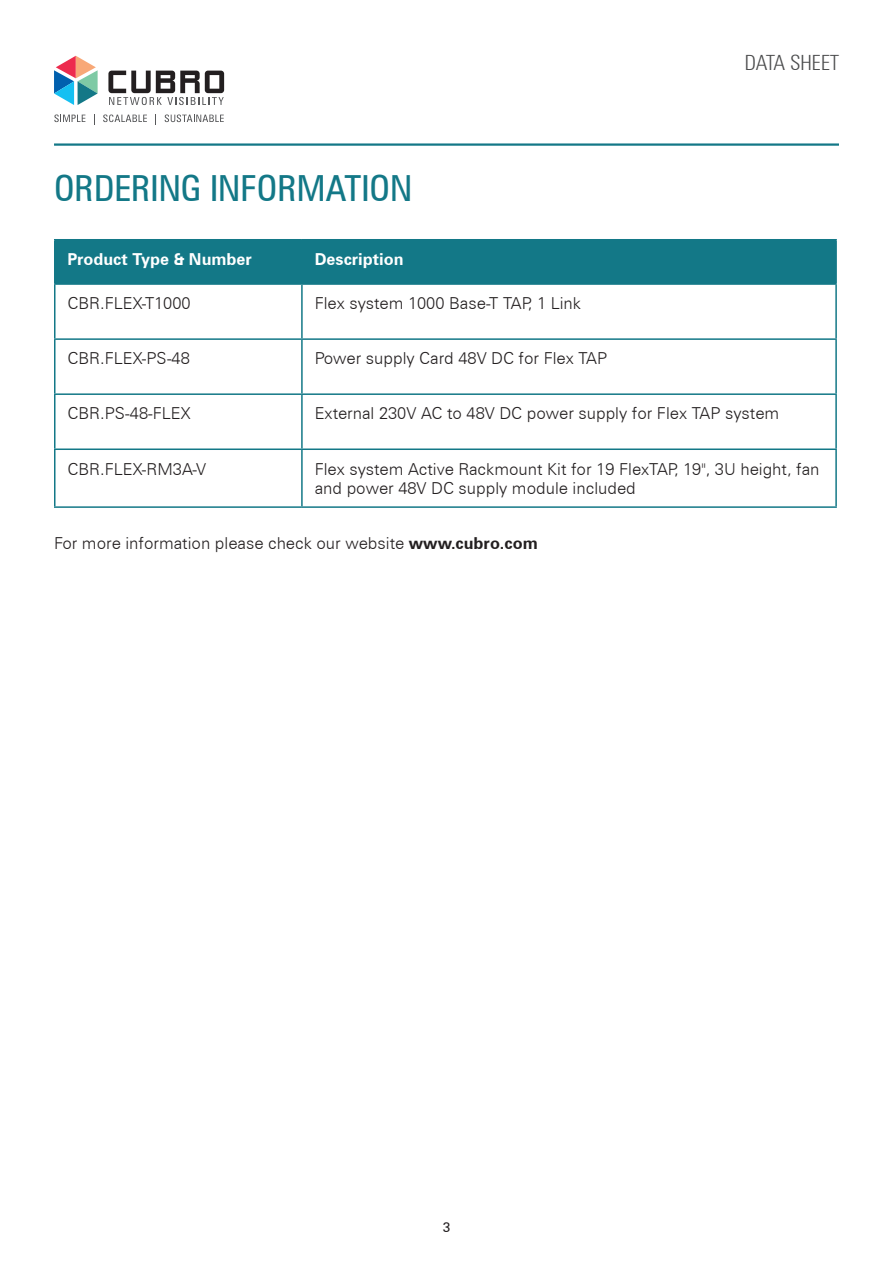
<style>
.page{position:relative;width:893px;height:1263px;background:#fff}
.page>*{position:absolute;margin:0;border:0;box-sizing:border-box;transform-origin:0 0}
.Heading_style{font:condensed 36px "Zurich BT";color:#137887}
.t1{font:300 condensed 21px "Zurich BT";color:#4b4c4d}
.Body_text_style{font:300 16.5px/19.8px "Zurich BT";color:#231f20}
.Body_text_style-2{font:700 16.5px "Zurich BT";color:#fff}
.t2{font:13.5px "Zurich BT";color:#231f20}
.s1{font-weight:700}
</style>
<div class="page">
<svg style="left:108px;top:71px;width:116px;height:34px"></svg>
<svg style="left:54px;top:56px;width:44px;height:49px"></svg>
<svg style="left:54px;top:114px;width:31px;height:8px"></svg>
<svg style="left:103px;top:114px;width:44px;height:8px"></svg>
<svg style="left:165px;top:114px;width:59px;height:8px"></svg>
<hr style="left:54px;top:143px;width:785px;height:3px;background:#137887">
<div style="left:56px;top:240px;width:779px;height:43px;background:#137887"></div>
<hr style="left:54px;top:285px;width:2px;height:53px;background:#137887">
<hr style="left:301px;top:285px;width:2px;height:53px;background:#137887">
<hr style="left:835px;top:285px;width:2px;height:53px;background:#137887">
<hr style="left:54px;top:338px;width:248px;height:2px;background:#137887">
<hr style="left:54px;top:340px;width:2px;height:53px;background:#137887">
<hr style="left:302px;top:338px;width:535px;height:2px;background:#137887">
<hr style="left:301px;top:340px;width:2px;height:53px;background:#137887">
<hr style="left:835px;top:340px;width:2px;height:53px;background:#137887">
<hr style="left:54px;top:393px;width:248px;height:2px;background:#137887">
<hr style="left:54px;top:395px;width:2px;height:53px;background:#137887">
<hr style="left:302px;top:393px;width:535px;height:2px;background:#137887">
<hr style="left:301px;top:395px;width:2px;height:53px;background:#137887">
<hr style="left:835px;top:395px;width:2px;height:53px;background:#137887">
<hr style="left:54px;top:448px;width:248px;height:2px;background:#137887">
<hr style="left:54px;top:450px;width:2px;height:56px;background:#137887">
<hr style="left:302px;top:448px;width:535px;height:2px;background:#137887">
<hr style="left:301px;top:450px;width:2px;height:56px;background:#137887">
<hr style="left:835px;top:450px;width:2px;height:56px;background:#137887">
<hr style="left:54px;top:506px;width:248px;height:2px;background:#137887">
<hr style="left:302px;top:506px;width:535px;height:2px;background:#137887">
<hr style="left:54px;top:239px;width:248px;height:1px;background:#137887">
<hr style="left:54px;top:240px;width:2px;height:43px;background:#137887">
<hr style="left:302px;top:239px;width:535px;height:1px;background:#137887">
<hr style="left:301px;top:240px;width:2px;height:43px;background:#137887">
<hr style="left:835px;top:240px;width:2px;height:43px;background:#137887">
<hr style="left:54px;top:283px;width:248px;height:2px;background:#137887">
<hr style="left:302px;top:283px;width:535px;height:2px;background:#137887">
<p class="Heading_style" style="left:54px;top:167px;width:360px">ORDERING INFORMATION</p>
<p class="t1" style="left:745px;top:50px;width:96px">DATA SHEET</p>
<p class="Body_text_style-2" style="left:68px;top:249px;width:186px">Product Type &amp; Number</p>
<p class="Body_text_style-2" style="left:315px;top:249px;width:90px">Description</p>
<p class="Body_text_style" style="left:68px;top:293px;width:125px">CBR.FLEX-T1000</p>
<p class="Body_text_style" style="left:315px;top:293px;width:268px">Flex system 1000 Base-T TAP, 1 Link</p>
<p class="Body_text_style" style="left:68px;top:348px;width:124px">CBR.FLEX-PS-48</p>
<p class="Body_text_style" style="left:315px;top:348px;width:294px">Power supply Card 48V DC for Flex TAP</p>
<p class="Body_text_style" style="left:68px;top:404px;width:125px">CBR.PS-48-FLEX</p>
<p class="Body_text_style" style="left:315px;top:404px;width:466px">External 230V AC to 48V DC power supply for Flex TAP system</p>
<p class="Body_text_style" style="left:68px;top:459px;width:140px">CBR.FLEX-RM3A-V</p>
<p class="Body_text_style" style="left:315px;top:459px;width:506px">Flex system Active Rackmount Kit for 19 FlexTAP, 19", 3U height, fan and power 48V DC supply module included</p>
<p class="Body_text_style" style="left:54px;top:533px;width:485px">For more information please check our website <span class="s1">www.cubro.com</span></p>
<p class="t2" style="left:443px;top:1219px;width:9px">3</p>
</div>
